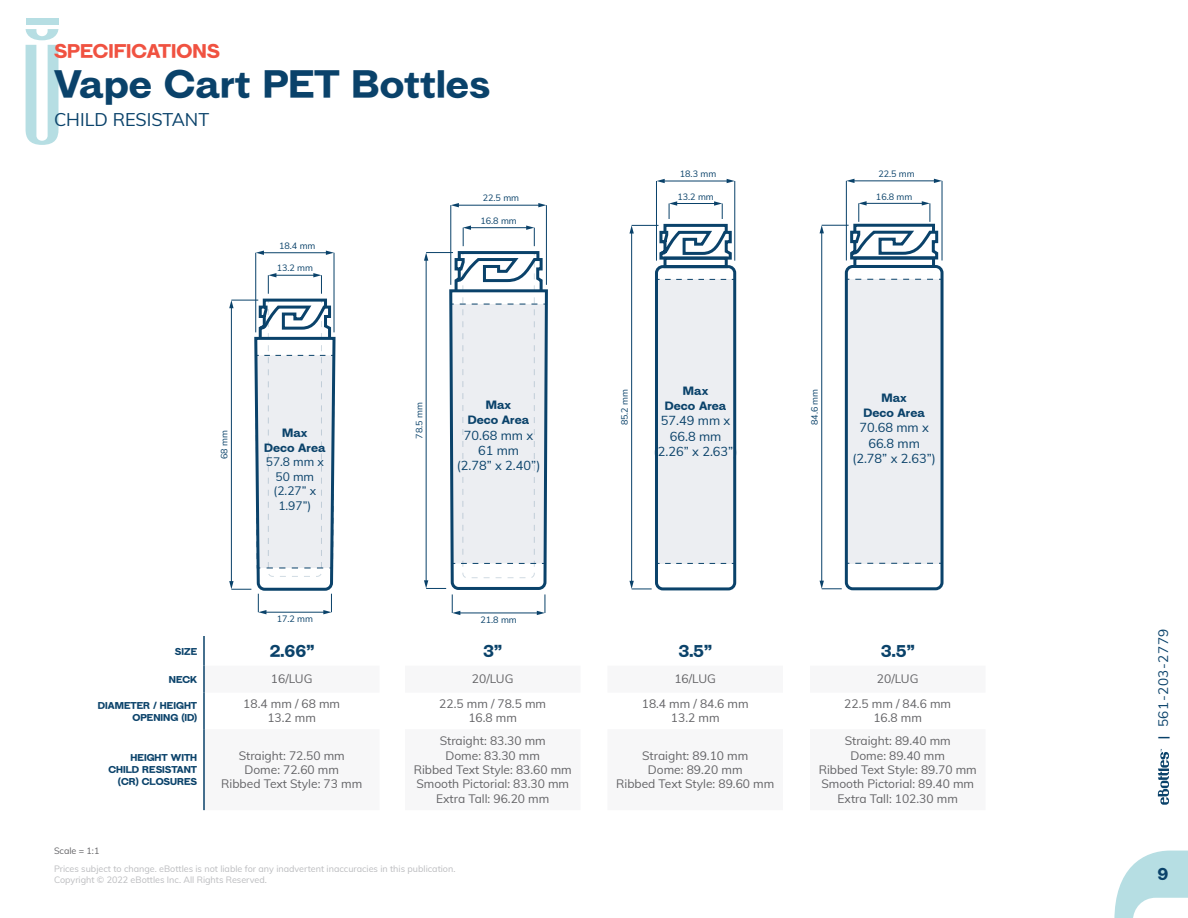
<style>
.page{position:relative;width:1188px;height:918px;background:#fff}
.page>*{position:absolute;margin:0;border:0;box-sizing:border-box;transform-origin:0 0}
.t1{font:42px "BN Times Gothic";color:#0a426a}
.t2{font:21px "BN Times Gothic";color:#f05241}
.t3{font:18px "BN Times Gothic";color:#0a426a}
.t4{font:18px "Muli";color:#0a426a}
.t5{font:13.5px "Muli";letter-spacing:.04em;color:#0a426a}
.t6{font:12.75px/15.3px "Muli";color:#0a426a;text-align:center}
.t7{font:12.75px/15.3px "BN Times Gothic";color:#0a426a;text-align:center}
.t8{font:12px "Muli";color:#636366}
.t9{font:12px/14.4px "Muli";color:#0a426a;text-align:center}
.t10{font:10.5px/12px "BN Times Gothic";color:#0a426a;text-align:right}
.t11{font:9px/10.8px "Muli";color:#bbbcbf}
.t12{font:9px "Muli";color:#0a426a}
.t13{font:9px "Muli";color:#636366}
.s1{font-family:"BN Times Gothic"}
</style>
<div class="page">
<svg style="left:1158px;top:749px;width:11px;height:56px"></svg>
<svg style="left:1114px;top:851px;width:74px;height:67px"></svg>
<div style="left:26px;top:18px;width:32px;height:7px;background:#b6dee3"></div>
<svg style="left:26px;top:29px;width:32px;height:116px"></svg>
<div style="left:659px;top:279px;width:73px;height:285px;background:#eceef2"></div>
<hr style="left:631px;top:232px;width:1px;height:350px;background:#0a426a">
<svg style="left:629px;top:581px;width:23px;height:9px"></svg>
<div style="left:655px;top:265px;width:81px;height:325px;border:3px solid #0a426a;border-radius:6px"></div>
<div style="left:664px;top:257px;width:64px;height:11px;border:3px solid #0a426a"></div>
<div style="left:663px;top:224px;width:65px;height:10px;border:3px solid #0a426a"></div>
<svg style="left:629px;top:225px;width:103px;height:36px"></svg>
<hr style="left:656px;top:181px;width:1px;height:80px;background:#0a426a">
<hr style="left:663px;top:181px;width:65px;height:1px;background:#0a426a">
<svg style="left:657px;top:179px;width:8px;height:4px"></svg>
<svg style="left:727px;top:179px;width:8px;height:4px"></svg>
<hr style="left:734px;top:181px;width:1px;height:80px;background:#0a426a">
<hr style="left:676px;top:203px;width:40px;height:1px;background:#0a426a">
<svg style="left:714px;top:201px;width:9px;height:18px"></svg>
<svg style="left:669px;top:201px;width:8px;height:18px"></svg>
<hr style="left:203px;top:636px;width:2px;height:30px;background:#0a426a">
<hr style="left:203px;top:666px;width:2px;height:27px;background:#0a426a">
<hr style="left:203px;top:693px;width:2px;height:36px;background:#0a426a">
<hr style="left:203px;top:729px;width:2px;height:81px;background:#0a426a">
<hr style="left:255px;top:253px;width:1px;height:79px;background:#0a426a">
<hr style="left:262px;top:252px;width:65px;height:1px;background:#0a426a">
<svg style="left:256px;top:251px;width:8px;height:4px"></svg>
<svg style="left:326px;top:251px;width:8px;height:4px"></svg>
<hr style="left:334px;top:253px;width:1px;height:79px;background:#0a426a">
<hr style="left:275px;top:275px;width:40px;height:1px;background:#0a426a">
<svg style="left:313px;top:273px;width:9px;height:21px"></svg>
<svg style="left:268px;top:273px;width:8px;height:21px"></svg>
<div style="left:263px;top:299px;width:64px;height:10px;border:3px solid #0a426a"></div>
<svg style="left:229px;top:300px;width:107px;height:314px"></svg>
<hr style="left:450px;top:205px;width:1px;height:80px;background:#0a426a">
<hr style="left:457px;top:205px;width:83px;height:1px;background:#0a426a">
<svg style="left:451px;top:203px;width:8px;height:4px"></svg>
<svg style="left:538px;top:203px;width:8px;height:4px"></svg>
<hr style="left:546px;top:205px;width:1px;height:80px;background:#0a426a">
<hr style="left:470px;top:227px;width:58px;height:1px;background:#0a426a">
<svg style="left:526px;top:226px;width:9px;height:20px"></svg>
<svg style="left:463px;top:226px;width:8px;height:20px"></svg>
<div style="left:458px;top:251px;width:81px;height:10px;border:3px solid #0a426a"></div>
<svg style="left:424px;top:252px;width:124px;height:363px"></svg>
<div style="left:849px;top:279px;width:91px;height:285px;background:#eceef2"></div>
<hr style="left:846px;top:181px;width:1px;height:79px;background:#0a426a">
<hr style="left:853px;top:180px;width:82px;height:1px;background:#0a426a">
<svg style="left:846px;top:179px;width:9px;height:4px"></svg>
<svg style="left:934px;top:179px;width:8px;height:4px"></svg>
<hr style="left:942px;top:181px;width:1px;height:79px;background:#0a426a">
<hr style="left:821px;top:232px;width:1px;height:350px;background:#0a426a">
<svg style="left:820px;top:581px;width:22px;height:8px"></svg>
<svg style="left:820px;top:201px;width:119px;height:60px"></svg>
<div style="left:845px;top:265px;width:99px;height:325px;border:3px solid #0a426a;border-radius:6px"></div>
<div style="left:853px;top:256px;width:82px;height:12px;border:3px solid #0a426a"></div>
<p class="t2" style="left:54px;top:40px;width:168px">SPECIFICATIONS</p>
<p class="t1" style="left:54px;top:62px;width:438px">Vape Cart PET Bottles</p>
<p class="t4" style="left:54px;top:107px;width:157px">CHILD RESISTANT</p>
<p class="t12" style="left:279px;top:239px;width:38px">18.4 mm</p>
<p class="t12" style="left:277px;top:262px;width:38px">13.2 mm</p>
<p class="t12" style="left:218px;top:459px;width:30px;rotate:-90deg">68 mm</p>
<p class="t7" style="left:264px;top:425px;width:63px">Max<br>Deco Area</p>
<p class="t9" style="left:266px;top:454px;width:60px">57.8 mm x<br>50 mm (2.27” x<br>1.97”)</p>
<p class="t12" style="left:277px;top:612px;width:38px">17.2 mm</p>
<p class="t10" style="left:175px;top:645px;width:24px">SIZE</p>
<p class="t3" style="left:270px;top:642px;width:46px">2.66”</p>
<p class="t10" style="left:169px;top:674px;width:30px">NECK</p>
<p class="t8" style="left:271px;top:670px;width:43px">16/LUG</p>
<p class="t10" style="left:98px;top:699px;width:101px">DIAMETER / HEIGHT</p>
<p class="t10" style="left:132px;top:711px;width:66px">OPENING (ID)</p>
<p class="t8" style="left:243px;top:695px;width:98px">18.4 mm / 68 mm</p>
<p class="t8" style="left:267px;top:709px;width:50px">13.2 mm</p>
<p class="t10" style="left:131px;top:752px;width:68px">HEIGHT WITH</p>
<p class="t10" style="left:108px;top:764px;width:90px">CHILD RESISTANT (CR) CLOSURES</p>
<p class="t13" style="left:54px;top:844px;width:47px">Scale = 1:1</p>
<p class="t8" style="left:239px;top:746px;width:108px">Straight: 72.50 mm</p>
<p class="t8" style="left:244px;top:761px;width:96px">Dome: 72.60 mm</p>
<p class="t8" style="left:221px;top:775px;width:142px">Ribbed Text Style: 73 mm</p>
<p class="t12" style="left:483px;top:192px;width:38px">22.5 mm</p>
<p class="t12" style="left:480px;top:214px;width:38px">16.8 mm</p>
<p class="t12" style="left:680px;top:167px;width:38px">18.3 mm</p>
<p class="t12" style="left:677px;top:190px;width:38px">13.2 mm</p>
<p class="t12" style="left:878px;top:167px;width:38px">22.5 mm</p>
<p class="t12" style="left:876px;top:190px;width:38px">16.8 mm</p>
<p class="t12" style="left:413px;top:439px;width:38px;rotate:-90deg">78.5 mm</p>
<p class="t6" style="left:654px;top:382px;width:85px"><span class="s1">Max<br>Deco Area<br></span>57.49 mm x<br>66.8 mm (2.26” x 2.63”)</p>
<p class="t12" style="left:808px;top:425px;width:38px;rotate:-90deg">84.6 mm</p>
<p class="t12" style="left:618px;top:425px;width:38px;rotate:-90deg">85.2 mm</p>
<p class="t6" style="left:457px;top:396px;width:85px"><span class="s1">Max<br>Deco Area<br></span>70.68 mm x<br>61 mm<br>(2.78” x 2.40”)</p>
<p class="t6" style="left:852px;top:389px;width:85px"><span class="s1">Max<br>Deco Area<br></span>70.68 mm x<br>66.8 mm (2.78” x 2.63”)</p>
<p class="t12" style="left:480px;top:613px;width:38px">21.8 mm</p>
<p class="t3" style="left:483px;top:642px;width:20px">3”</p>
<p class="t8" style="left:472px;top:670px;width:43px">20/LUG</p>
<p class="t8" style="left:439px;top:695px;width:108px">22.5 mm / 78.5 mm</p>
<p class="t8" style="left:468px;top:709px;width:50px">16.8 mm</p>
<p class="t8" style="left:440px;top:732px;width:108px">Straight: 83.30 mm</p>
<p class="t8" style="left:445px;top:746px;width:96px">Dome: 83.30 mm</p>
<p class="t8" style="left:414px;top:761px;width:160px">Ribbed Text Style: 83.60 mm</p>
<p class="t8" style="left:416px;top:775px;width:154px">Smooth Pictorial: 83.30 mm</p>
<p class="t8" style="left:436px;top:790px;width:115px">Extra Tall: 96.20 mm</p>
<p class="t3" style="left:678px;top:642px;width:35px">3.5”</p>
<p class="t8" style="left:674px;top:670px;width:43px">16/LUG</p>
<p class="t8" style="left:642px;top:695px;width:108px">18.4 mm / 84.6 mm</p>
<p class="t8" style="left:671px;top:709px;width:50px">13.2 mm</p>
<p class="t8" style="left:642px;top:746px;width:108px">Straight: 89.10 mm</p>
<p class="t8" style="left:648px;top:761px;width:96px">Dome: 89.20 mm</p>
<p class="t8" style="left:616px;top:775px;width:160px">Ribbed Text Style: 89.60 mm</p>
<p class="t3" style="left:881px;top:642px;width:35px">3.5”</p>
<p class="t8" style="left:877px;top:670px;width:43px">20/LUG</p>
<p class="t8" style="left:844px;top:695px;width:108px">22.5 mm / 84.6 mm</p>
<p class="t8" style="left:873px;top:709px;width:50px">16.8 mm</p>
<p class="t8" style="left:845px;top:732px;width:108px">Straight: 89.40 mm</p>
<p class="t8" style="left:850px;top:746px;width:96px">Dome: 89.40 mm</p>
<p class="t8" style="left:819px;top:761px;width:160px">Ribbed Text Style: 89.70 mm</p>
<p class="t8" style="left:821px;top:775px;width:154px">Smooth Pictorial: 89.40 mm</p>
<p class="t8" style="left:838px;top:790px;width:122px">Extra Tall: 102.30 mm</p>
<p class="t11" style="left:54px;top:863px;width:403px">Prices subject to change. eBottles is not liable for any inadvertent inaccuracies in this publication.<br>Copyright © 2022 eBottles Inc. All Rights Reserved.</p>
<p class="t5" style="left:1154px;top:739px;width:112px;rotate:-90deg"><span class="s1">|</span> 561-203-2779</p>
<h3 class="t3" style="left:1158px;top:865px;width:12px">9</h3>
</div>
